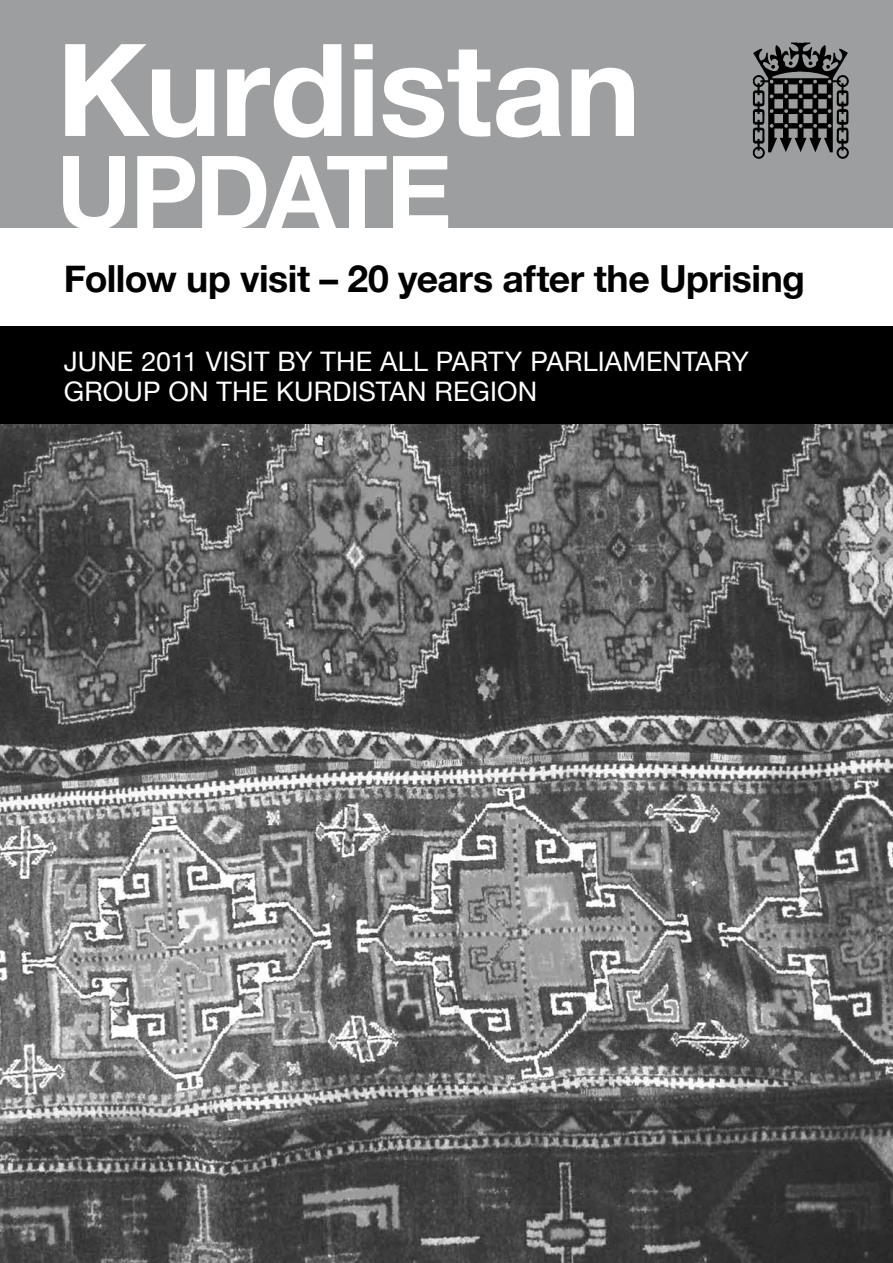
<style>
.page{position:relative;width:893px;height:1263px;background:#fff}
.page>*{position:absolute;margin:0;border:0;box-sizing:border-box;transform-origin:0 0}
.t1{font:700 128.55px "Helvetica Neue";letter-spacing:-.01em;color:#fff}
.t2{font:700 101.55px "Helvetica Neue";letter-spacing:-.03em;color:#fff}
.t3{font:700 37.35px "Helvetica Neue";letter-spacing:-.01em;color:#000}
.t4{font:26.85px/29.8px "Helvetica Neue";letter-spacing:.005em;color:#fff}
</style>
<div class="page">
<img style="left:0;top:423px;width:893px;height:840px">
<div style="left:0;top:0;width:893px;height:228px;background:#9c9e9f"></div>
<div style="left:0;top:326px;width:893px;height:97px;background:#000"></div>
<svg style="left:753px;top:43px;width:96px;height:116px"></svg>
<h1 class="t1" style="left:56px;top:11px;width:586px">Kurdistan</h1>
<h2 class="t2" style="left:56px;top:130px;width:397px">Update</h2>
<h3 class="t3" style="left:64px;top:256px;width:743px">Follow up visit – 20 years after the Uprising</h3>
<p class="t4" style="left:64px;top:346px;width:686px">JUNE 2011 VISIT BY THE ALL PARTY PARLIAMENTARY<br>GROUP ON THE KURDISTAN REGION</p>
</div>
